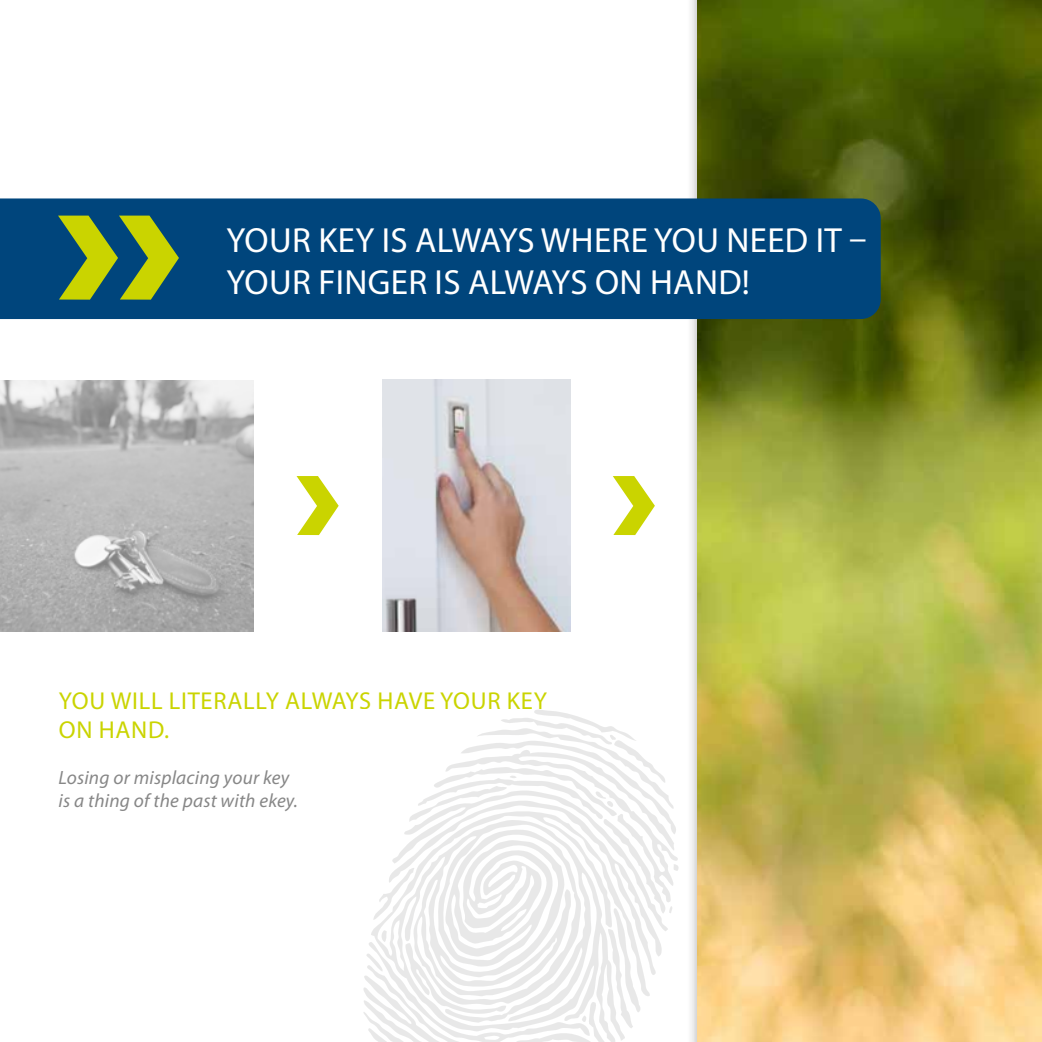
<style>
.page{position:relative;width:1042px;height:1042px;background:#fff}
.page>*{position:absolute;margin:0;border:0;box-sizing:border-box;transform-origin:0 0}
.t1{font:35px/42px "Myriad Pro";letter-spacing:.01em;color:#fff}
.t2{font:24.5px/29.4px "Myriad Pro";letter-spacing:.03em;color:#cad400}
.t3{font:italic 19.25px/23.1px "Myriad Pro";letter-spacing:.01em;color:#878787}
</style>
<div class="page">
<div style="left:686px;top:0;width:356px;height:1042px;background:#000;opacity:.3"></div>
<img style="left:697px;top:0;width:345px;height:1042px">
<div style="left:0;top:198px;width:881px;height:121px;background:#00457c"></div>
<svg style="left:58px;top:216px;width:121px;height:84px;background:#668d3d"></svg>
<img style="left:0;top:380px;width:253px;height:251px">
<svg style="left:296px;top:476px;width:43px;height:59px"></svg>
<svg style="left:613px;top:476px;width:42px;height:59px"></svg>
<svg style="left:363px;top:710px;width:316px;height:332px"></svg>
<img style="left:382px;top:379px;width:188px;height:253px">
<p class="t1" style="left:227px;top:219px;width:642px">YOUR KEY IS ALWAYS WHERE YOU NEED IT –<br>YOUR FINGER IS ALWAYS ON HAND!</p>
<p class="t2" style="left:59px;top:685px;width:490px">YOU WILL LITERALLY ALWAYS HAVE YOUR KEY<br>ON HAND.</p>
<p class="t3" style="left:59px;top:766px;width:241px">Losing or misplacing your key is a thing of the past with ekey.</p>
</div>
